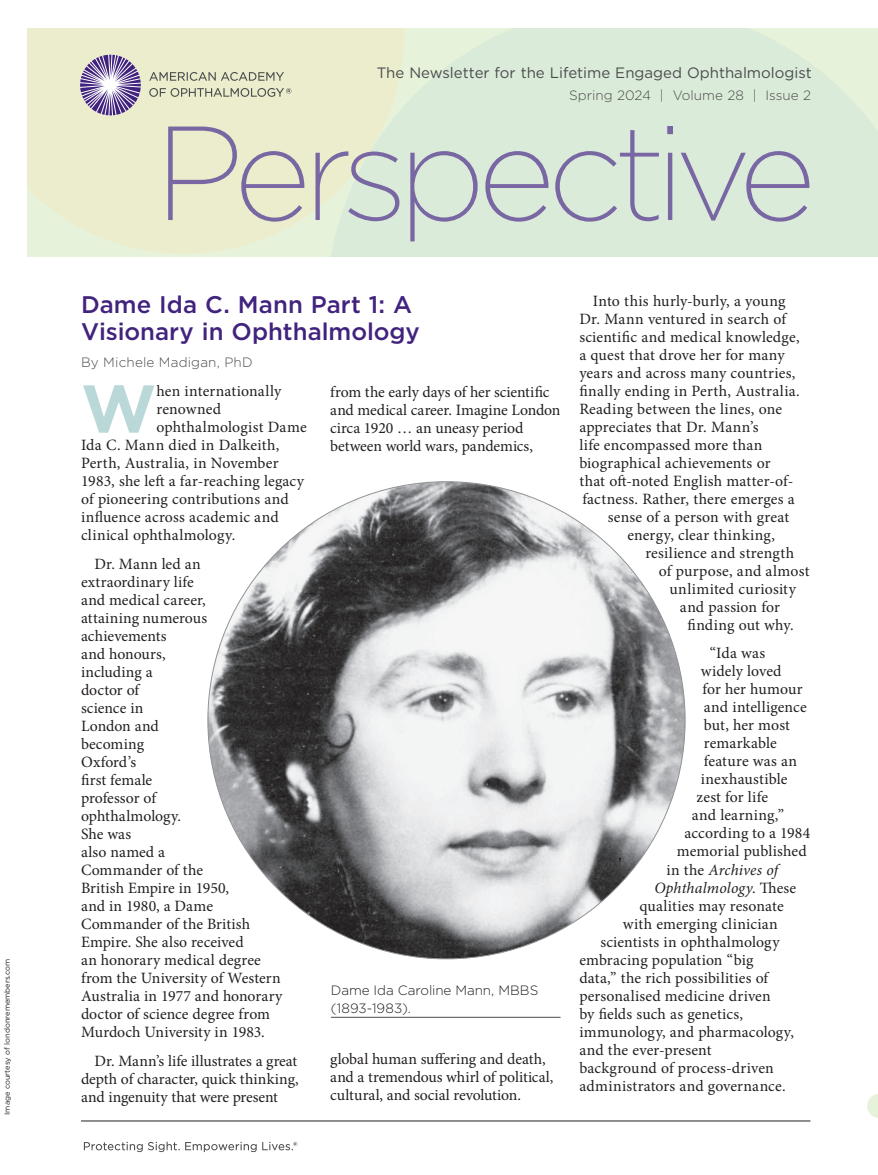
<style>
.page{position:relative;width:878px;height:1175px;background:#fff}
.page>*{position:absolute;margin:0;border:0;box-sizing:border-box;transform-origin:0 0}
.t1{font:200 133.5px "Gotham";letter-spacing:-.07em;color:#7967a4}
.t2{font:700 67.2px "Gotham";color:#bbd8d8}
.t3{font:500 24px/27px "Gotham";color:#41237e}
.t4{font:15.75px/18px "Minion Pro";letter-spacing:.005em;color:#231f20}
.t5{font:italic 15.75px "Minion Pro";letter-spacing:.005em;color:#231f20}
.t6{font:15.75px "Minion Pro";letter-spacing:.025em;color:#231f20}
.t7{font:15px "Gotham";color:#4b4c4d}
.t8{font:300 13.5px "Gotham";color:#4b4c4d}
.t9{font:300 13.5px/18px "Gotham";letter-spacing:-.005em;color:#231f20}
.t10{font:7.5px "Gotham";color:#231f20}
.s1{font-style:normal}
</style>
<div class="page">
<svg style="left:867px;top:1094px;width:11px;height:24px"></svg>
<hr style="left:81px;top:1120px;width:729px;height:1px;background:#231f20">
<svg style="left:84px;top:1141px;width:213px;height:11px"></svg>
<svg style="left:326px;top:28px;width:552px;height:228px;background:#dcebd9"></svg>
<svg style="left:27px;top:28px;width:377px;height:226px;background:#e9edce"></svg>
<svg style="left:80px;top:55px;width:61px;height:60px;background:#a497b9"></svg>
<svg style="left:149px;top:72px;width:142px;height:25px;background:#caccb2"></svg>
<hr style="left:331px;top:1017px;width:229px;height:1px;background:#4b4c4d">
<img style="left:208px;top:482px;width:477px;height:476px;border-radius:238px">
<p class="t10" style="left:2px;top:1114px;width:158px;rotate:-90deg">Image courtesy of londonremembers.com</p>
<p class="t7" style="left:377px;top:64px;width:436px">The Newsletter for the Lifetime Engaged Ophthalmologist</p>
<p class="t8" style="left:569px;top:87px;width:243px">Spring 2024 | Volume 28 | Issue 2</p>
<h1 class="t1" style="left:154px;top:90px;width:663px">Perspective</h1>
<h3 class="t3" style="left:81px;top:291px;width:340px">Dame Ida C. Mann Part 1: A<br>Visionary in Ophthalmology</h3>
<p class="t8" style="left:81px;top:354px;width:173px">By Michele Madigan, PhD</p>
<h2 class="t2" style="left:81px;top:364px;width:77px">W</h2>
<p class="t4" style="left:156px;top:382px;width:126px">hen internationally</p>
<p class="t4" style="left:156px;top:400px;width:66px">renowned</p>
<p class="t4" style="left:156px;top:418px;width:152px">ophthalmologist Dame</p>
<p class="t4" style="left:81px;top:436px;width:200px">Ida C. Mann died in Dalkeith,</p>
<p class="t4" style="left:81px;top:454px;width:199px">Perth, Australia, in November</p>
<p class="t4" style="left:81px;top:472px;width:224px">1983, she left a far-reaching legacy</p>
<p class="t4" style="left:81px;top:490px;width:209px">of pioneering contributions and</p>
<p class="t4" style="left:81px;top:508px;width:199px">influence across academic and</p>
<p class="t4" style="left:81px;top:526px;width:156px">clinical ophthalmology.</p>
<p class="t4" style="left:81px;top:555px;width:203px;text-indent:13px">Dr. Mann led an extraordinary life<br>and medical career,<br>attaining numerous achievements<br>and honours,<br>including a<br>doctor of<br>science in<br>London and<br>becoming<br>Oxford’s<br>first female<br>professor of<br>ophthalmology.<br>She was<br>also named a<br>Commander of the<br>British Empire in 1950,<br>and in 1980, a Dame<br>Commander of the British<br>Empire. She also received<br>an honorary medical degree from the University of Western<br>Australia in 1977 and honorary doctor of science degree from<br>Murdoch University in 1983.</p>
<p class="t4" style="left:81px;top:1051px;width:219px;text-align:justify;text-indent:13px">Dr. Mann’s life illustrates a great depth of character, quick thinking, and ingenuity that were present</p>
<p class="t4" style="left:330px;top:383px;width:232px">from the early days of her scientific and medical career. Imagine London circa 1920 … an uneasy period between world wars, pandemics,</p>
<p class="t9" style="left:331px;top:980px;width:209px">Dame Ida Caroline Mann, MBBS (1893-1983).</p>
<p class="t4" style="left:330px;top:1049px;width:225px">global human suffering and death, and a tremendous whirl of political, cultural, and social revolution.</p>
<p class="t4" style="left:593px;top:292px;width:194px">Into this hurly-burly, a young</p>
<p class="t4" style="left:579px;top:310px;width:208px">Dr. Mann ventured in search of</p>
<p class="t4" style="left:579px;top:328px;width:222px">scientific and medical knowledge,</p>
<p class="t4" style="left:579px;top:346px;width:207px">a quest that drove her for many</p>
<p class="t4" style="left:579px;top:364px;width:218px">years and across many countries,</p>
<p class="t4" style="left:579px;top:382px;width:222px">finally ending in Perth, Australia.</p>
<p class="t4" style="left:579px;top:400px;width:204px">Reading between the lines, one</p>
<p class="t4" style="left:579px;top:418px;width:181px">appreciates that Dr. Mann’s</p>
<p class="t4" style="left:579px;top:436px;width:185px">life encompassed more than</p>
<p class="t4" style="left:579px;top:454px;width:193px">biographical achievements or</p>
<p class="t4" style="left:579px;top:472px;width:215px">that oft-noted English matter-of-</p>
<p class="t4" style="left:582px;top:490px;width:214px">factness. Rather, there emerges a</p>
<p class="t4" style="left:608px;top:508px;width:183px">sense of a person with great</p>
<p class="t4" style="left:627px;top:526px;width:149px">energy, clear thinking,</p>
<p class="t4" style="left:645px;top:544px;width:150px">resilience and strength</p>
<p class="t4" style="left:658px;top:562px;width:152px">of purpose, and almost</p>
<p class="t6" style="left:669px;top:578px;width:128px">unlimited curiosity</p>
<p class="t4" style="left:680px;top:598px;width:101px">and passion for</p>
<p class="t4" style="left:687px;top:616px;width:108px">finding out why.</p>
<p class="t4" style="left:710px;top:644px;width:57px">“Ida was</p>
<p class="t4" style="left:701px;top:662px;width:82px">widely loved</p>
<p class="t4" style="left:702px;top:680px;width:102px">for her humour</p>
<p class="t4" style="left:704px;top:698px;width:104px">and intelligence</p>
<p class="t4" style="left:704px;top:716px;width:88px">but, her most</p>
<p class="t4" style="left:704px;top:734px;width:74px">remarkable</p>
<p class="t4" style="left:704px;top:752px;width:95px">feature was an</p>
<p class="t4" style="left:701px;top:770px;width:88px">inexhaustible</p>
<p class="t4" style="left:696px;top:788px;width:73px">zest for life</p>
<p class="t4" style="left:692px;top:806px;width:94px">and learning,”</p>
<p class="t4" style="left:684px;top:824px;width:127px">according to a 1984</p>
<p class="t4" style="left:677px;top:842px;width:131px">memorial published</p>
<p class="t5" style="left:666px;top:858px;width:113px"><span class="s1">in the</span> Archives of</p>
<p class="t5" style="left:654px;top:876px;width:143px">Ophthalmology<span class="s1">. These</span></p>
<p class="t4" style="left:639px;top:896px;width:146px">qualities may resonate</p>
<p class="t4" style="left:623px;top:914px;width:156px">with emerging clinician</p>
<p class="t4" style="left:600px;top:932px;width:181px">scientists in ophthalmology</p>
<p class="t4" style="left:579px;top:950px;width:176px">embracing population “big</p>
<p class="t4" style="left:579px;top:968px;width:190px">data,” the rich possibilities of</p>
<p class="t4" style="left:579px;top:986px;width:193px">personalised medicine driven</p>
<p class="t4" style="left:579px;top:1004px;width:165px">by fields such as genetics,</p>
<p class="t4" style="left:579px;top:1022px;width:216px">immunology, and pharmacology,</p>
<p class="t4" style="left:579px;top:1040px;width:134px">and the ever-present</p>
<p class="t4" style="left:579px;top:1058px;width:196px">background of process-driven</p>
<p class="t4" style="left:579px;top:1076px;width:208px">administrators and governance.</p>
</div>
